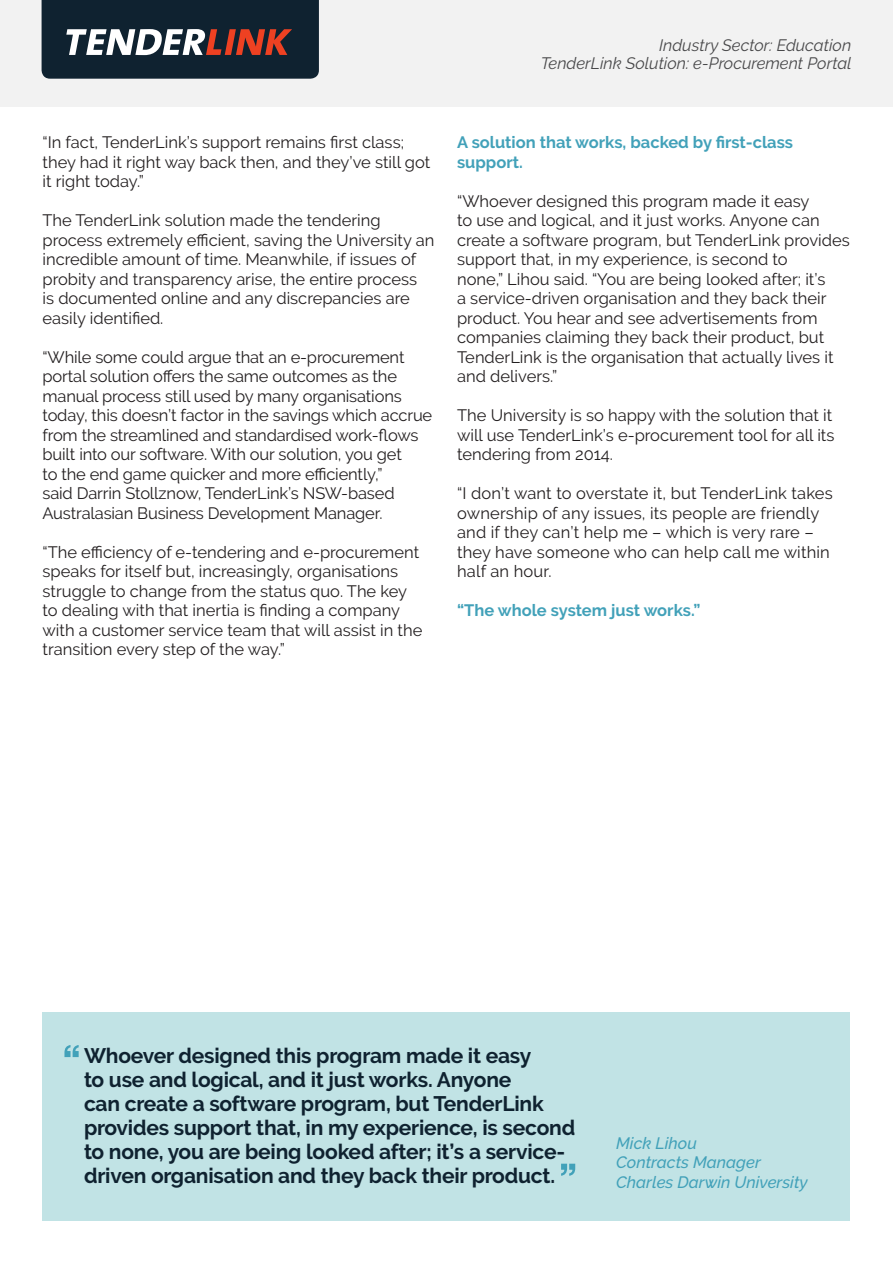
<style>
.page{position:relative;width:893px;height:1263px;background:#fff}
.page>*{position:absolute;margin:0;border:0;box-sizing:border-box;transform-origin:0 0}
.t1{font:700 21px/24px "Raleway";letter-spacing:-.01em;color:#0f2230}
.t2{font:16.5px/19.5px "Raleway";color:#231f20}
.t3{font:700 16.5px/19.5px "Raleway";color:#42a1b9}
.t4{font:italic 16.5px "Raleway";color:#48484a}
.t5{font:italic 500 16.5px "Raleway";color:#42a1b9}
</style>
<div class="page">
<div style="left:43px;top:1012px;width:807px;height:208px;background:#c1e3e5"></div>
<svg style="left:64px;top:1045px;width:15px;height:12px"></svg>
<svg style="left:561px;top:1164px;width:14px;height:12px"></svg>
<div style="left:0;top:0;width:893px;height:106px;background:#f2f2f2"></div>
<svg style="left:42px;top:0;width:277px;height:79px;background:#323943"></svg>
<p class="t4" style="left:659px;top:35px;width:194px">Industry Sector: Education</p>
<p class="t4" style="left:541px;top:53px;width:312px">TenderLink Solution: e-Procurement Portal</p>
<p class="t2" style="left:43px;top:132px;width:389px">“In fact, TenderLink’s support remains first class; they had it right way back then, and they’ve still got it right today.”</p>
<p class="t2" style="left:43px;top:210px;width:393px">The TenderLink solution made the tendering process extremely efficient, saving the University an incredible amount of time. Meanwhile, if issues of probity and transparency arise, the entire process<br>is documented online and any discrepancies are easily identified.</p>
<p class="t2" style="left:43px;top:347px;width:391px">“While some could argue that an e-procurement portal solution offers the same outcomes as the manual process still used by many organisations today, this doesn’t factor in the savings which accrue from the streamlined and standardised work-flows built into our software. With our solution, you get<br>to the end game quicker and more efficiently,”<br>said Darrin Stollznow, TenderLink’s NSW-based Australasian Business Development Manager.</p>
<p class="t2" style="left:43px;top:542px;width:381px">“The efficiency of e-tendering and e-procurement speaks for itself but, increasingly, organisations struggle to change from the status quo. The key to dealing with that inertia is finding a company with a customer service team that will assist in the transition every step of the way.”</p>
<p class="t3" style="left:457px;top:133px;width:337px">A solution that works, backed by first-class support.</p>
<p class="t2" style="left:457px;top:191px;width:394px">“Whoever designed this program made it easy<br>to use and logical, and it just works. Anyone can create a software program, but TenderLink provides support that, in my experience, is second to<br>none,” Lihou said. “You are being looked after; it’s<br>a service-driven organisation and they back their product. You hear and see advertisements from companies claiming they back their product, but TenderLink is the organisation that actually lives it and delivers.”</p>
<p class="t2" style="left:457px;top:405px;width:379px">The University is so happy with the solution that it will use TenderLink’s e-procurement tool for all its tendering from 2014.</p>
<p class="t2" style="left:457px;top:483px;width:377px">“I don’t want to overstate it, but TenderLink takes ownership of any issues, its people are friendly and if they can’t help me – which is very rare – they have someone who can help call me within half an hour.</p>
<p class="t3" style="left:457px;top:601px;width:245px">“The whole system just works.”</p>
<p class="t1" style="left:84px;top:1044px;width:493px">Whoever designed this program made it easy<br>to use and logical, and it just works. Anyone<br>can create a software program, but TenderLink provides support that, in my experience, is second to none, you are being looked after; it’s a service&shy;driven organisation and they back their product.</p>
<p class="t5" style="left:616px;top:1133px;width:82px">Mick Lihou</p>
<p class="t5" style="left:616px;top:1153px;width:146px">Contracts Manager</p>
<p class="t5" style="left:616px;top:1172px;width:193px">Charles Darwin University</p>
</div>
